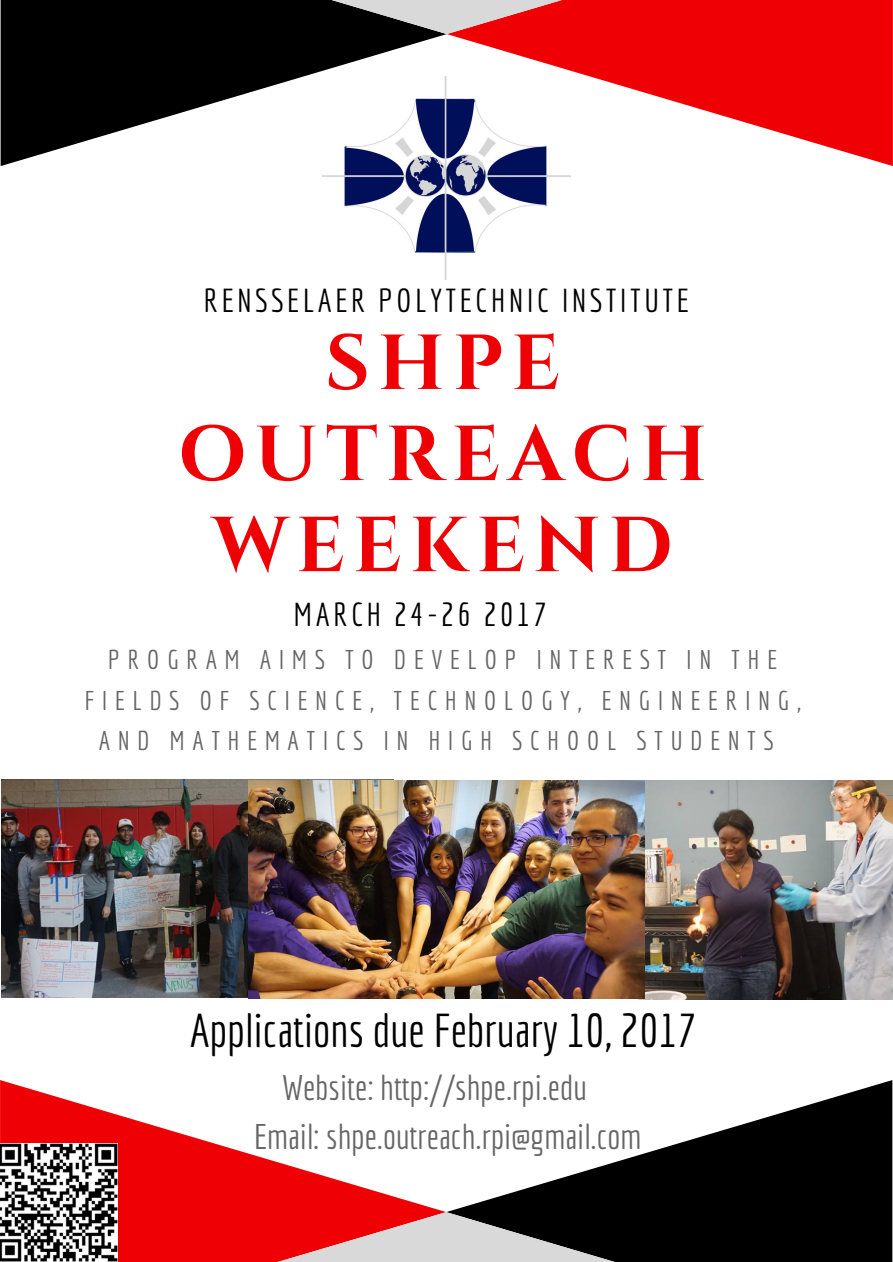
<style>
.page{position:relative;width:893px;height:1262px;background:#fff}
.page>*{position:absolute;margin:0;border:0;box-sizing:border-box;transform-origin:0 0}
.t1{font:700 77.78px/91.1px "Cinzel";letter-spacing:.1em;color:#ee0005;text-align:center}
.t2{font:46.35px "Economica";color:#000}
.t3{font:34.72px/48.4px "Economica";color:#666}
.t4{font:32.4px "Economica";letter-spacing:.1em;color:#000}
.t5{font:26.47px/40.5px "Economica";letter-spacing:.28em;color:#666;text-align:center}
</style>
<div class="page">
<svg style="left:1px;top:0;width:446px;height:166px;fill:#000"></svg>
<svg style="left:447px;top:0;width:445px;height:166px;fill:#ee0005"></svg>
<svg style="left:275px;top:0;width:343px;height:34px;background:#98494b"></svg>
<svg style="left:447px;top:1080px;width:445px;height:182px;fill:#000"></svg>
<svg style="left:0;top:1080px;width:446px;height:182px"></svg>
<svg style="left:275px;top:1212px;width:342px;height:50px;background:#a86b6c"></svg>
<img style="left:323px;top:77px;width:247px;height:202px">
<img style="left:638px;top:781px;width:254px;height:218px">
<img style="left:1px;top:780px;width:393px;height:218px">
<img style="left:249px;top:781px;width:395px;height:217px">
<img style="left:0;top:1143px;width:117px;height:118px">
<p class="t4" style="left:203px;top:281px;width:487px">RENSSELAER POLYTECHNIC INSTITUTE</p>
<h1 class="t1" style="left:178px;top:320px;width:530px">SHPE<br>OUTREACH<br>WEEKEND</h1>
<p class="t4" style="left:293px;top:596px;width:254px">MARCH 24-26 2017</p>
<p class="t5" style="left:84px;top:639px;width:718px">PROGRAM AIMS TO DEVELOP INTEREST IN THE<br>FIELDS OF SCIENCE, TECHNOLOGY, ENGINEERING,<br>AND MATHEMATICS IN HIGH SCHOOL STUDENTS</p>
<h2 class="t2" style="left:190px;top:1003px;width:508px">Applications due February 10, 2017</h2>
<h3 class="t3" style="left:254px;top:1063px;width:389px;text-indent:28px">Website: http://shpe.rpi.edu<br>Email: shpe.outreach.rpi@gmail.com</h3>
</div>
